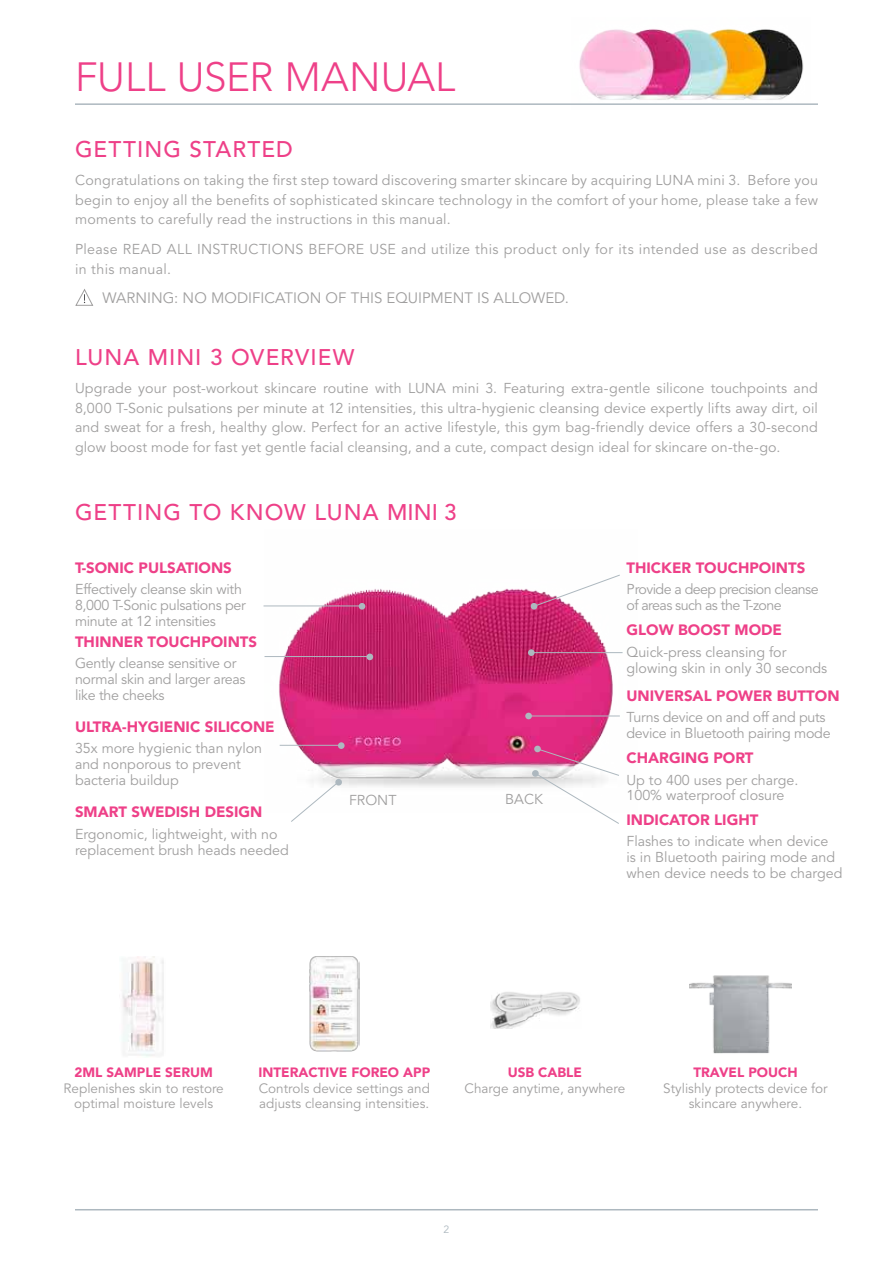
<style>
.page{position:relative;width:893px;height:1263px;background:#fff}
.page>*{position:absolute;margin:0;border:0;box-sizing:border-box;transform-origin:0 0}
.t1{font:300 40.5px "Avenir LT Std";color:#ee4088}
.t2{font:500 22.5px "Avenir LT Std";letter-spacing:.045em;color:#ee4088}
.t3{font:900 15px "Avenir";color:#ee4088}
.t4{font:15px "Avenir LT Std";color:#a09f9f}
.t5{font:14.25px/15.6px "Avenir LT Std";color:#a09f9f}
.t6{font:14.25px/15.6px "Avenir LT Std";letter-spacing:-.02em;color:#a09f9f}
.t7{font:14.25px/19.5px "Avenir LT Std";letter-spacing:.025em;color:#a09f9f}
.t8{font:14.25px/15.6px "Avenir LT Std";letter-spacing:-.04em;color:#a09f9f}
.t9{font:13.5px/15.6px "Avenir LT Std";color:#a09f9f;text-align:center}
.t10{font:900 13.5px "Avenir";color:#ee4088}
.t11{font:10.5px "Avenir LT Std";color:#adb8bf}
</style>
<div class="page">
<hr style="left:75px;top:1209px;width:743px;height:1px;background:#adb8bf">
<hr style="left:75px;top:103px;width:743px;height:2px;background:#adb8bf">
<svg style="left:75px;top:289px;width:19px;height:17px"></svg>
<img style="left:571px;top:29px;width:240px;height:75px">
<img style="left:490px;top:992px;width:90px;height:37px">
<img style="left:309px;top:956px;width:50px;height:96px">
<img style="left:690px;top:975px;width:101px;height:79px">
<img style="left:122px;top:957px;width:42px;height:100px">
<img style="left:265px;top:588px;width:357px;height:199px">
<hr style="left:264px;top:606px;width:98px;height:1px;background:#adb8bf">
<div style="left:359px;top:603px;width:6px;height:7px;background:#adb8bf;border-radius:50%"></div>
<hr style="left:265px;top:656px;width:105px;height:1px;background:#adb8bf">
<div style="left:366px;top:653px;width:7px;height:7px;background:#adb8bf;border-radius:50%"></div>
<hr style="left:280px;top:745px;width:61px;height:1px;background:#adb8bf">
<div style="left:338px;top:742px;width:7px;height:7px;background:#adb8bf;border-radius:50%"></div>
<svg style="left:291px;top:778px;width:51px;height:44px"></svg>
<div style="left:528px;top:649px;width:7px;height:7px;background:#adb8bf;border-radius:50%"></div>
<hr style="left:530px;top:652px;width:93px;height:1px;background:#adb8bf">
<svg style="left:530px;top:574px;width:90px;height:36px"></svg>
<div style="left:525px;top:713px;width:7px;height:6px;background:#adb8bf;border-radius:50%"></div>
<hr style="left:527px;top:716px;width:93px;height:1px;background:#adb8bf">
<svg style="left:532px;top:745px;width:87px;height:79px"></svg>
<h1 class="t1" style="left:75px;top:53px;width:382px">FULL USER MANUAL</h1>
<h2 class="t2" style="left:75px;top:139px;width:219px">GETTING STARTED</h2>
<p class="t5" style="left:75px;top:171px;width:745px;line-height:19.5px;text-align:justify">Congratulations on taking the first step toward discovering smarter skincare by acquiring LUNA mini 3. Before you begin to enjoy all the benefits of sophisticated skincare technology in the comfort of your home, please take a few moments to carefully read the instructions in this manual.</p>
<p class="t7" style="left:75px;top:240px;width:744px">Please READ ALL INSTRUCTIONS BEFORE USE and utilize this product only for its intended use as described in this manual.</p>
<p class="t4" style="left:102px;top:290px;width:468px">WARNING: NO MODIFICATION OF THIS EQUIPMENT IS ALLOWED.</p>
<h2 class="t2" style="left:75px;top:348px;width:281px">LUNA MINI 3 OVERVIEW</h2>
<p class="t5" style="left:75px;top:380px;width:744px;line-height:19.5px;text-align:justify">Upgrade your post-workout skincare routine with LUNA mini 3. Featuring extra-gentle silicone touchpoints and 8,000 T-Sonic pulsations per minute at 12 intensities, this ultra-hygienic cleansing device expertly lifts away dirt, oil and sweat for a fresh, healthy glow. Perfect for an active lifestyle, this gym bag-friendly device offers a 30-second glow boost mode for fast yet gentle facial cleansing, and a cute, compact design ideal for skincare on-the-go.</p>
<h2 class="t2" style="left:75px;top:502px;width:383px">GETTING TO KNOW LUNA MINI 3</h2>
<p class="t3" style="left:75px;top:559px;width:158px">T-SONIC PULSATIONS</p>
<p class="t6" style="left:75px;top:582px;width:172px">Effectively cleanse skin with<br>8,000 T-Sonic pulsations per minute at 12 intensities</p>
<p class="t3" style="left:75px;top:632px;width:184px">THINNER TOUCHPOINTS</p>
<p class="t6" style="left:75px;top:656px;width:172px">Gently cleanse sensitive or normal skin and larger areas like the cheeks</p>
<p class="t3" style="left:75px;top:718px;width:201px">ULTRA-HYGIENIC SILICONE</p>
<p class="t5" style="left:75px;top:741px;width:189px">35x more hygienic than nylon and nonporous to prevent bacteria buildup</p>
<p class="t3" style="left:75px;top:803px;width:189px">SMART SWEDISH DESIGN</p>
<p class="t5" style="left:75px;top:827px;width:215px">Ergonomic, lightweight, with no replacement brush heads needed</p>
<p class="t5" style="left:349px;top:793px;width:49px">FRONT</p>
<p class="t5" style="left:505px;top:792px;width:39px">BACK</p>
<p class="t3" style="left:626px;top:559px;width:180px">THICKER TOUCHPOINTS</p>
<p class="t8" style="left:626px;top:582px;width:194px">Provide a deep precision cleanse of areas such as the T-zone</p>
<p class="t3" style="left:626px;top:621px;width:157px">GLOW BOOST MODE</p>
<p class="t5" style="left:626px;top:645px;width:202px">Quick-press cleansing for glowing skin in only 30 seconds</p>
<p class="t3" style="left:626px;top:687px;width:215px">UNIVERSAL POWER BUTTON</p>
<p class="t6" style="left:626px;top:710px;width:206px">Turns device on and off and puts device in Bluetooth pairing mode</p>
<p class="t3" style="left:626px;top:749px;width:128px">CHARGING PORT</p>
<p class="t5" style="left:626px;top:773px;width:173px">Up to 400 uses per charge.<br>100% waterproof closure</p>
<p class="t3" style="left:626px;top:811px;width:133px">INDICATOR LIGHT</p>
<p class="t5" style="left:626px;top:834px;width:217px">Flashes to indicate when device<br>is in Bluetooth pairing mode and when device needs to be charged</p>
<p class="t10" style="left:74px;top:1064px;width:140px">2ML SAMPLE SERUM</p>
<p class="t9" style="left:64px;top:1081px;width:162px">Replenishes skin to restore optimal moisture levels</p>
<p class="t10" style="left:258px;top:1064px;width:173px">INTERACTIVE FOREO APP</p>
<p class="t9" style="left:259px;top:1081px;width:173px;text-align:left">Controls device settings and adjusts cleansing intensities.</p>
<p class="t10" style="left:508px;top:1064px;width:76px">USB CABLE</p>
<p class="t9" style="left:465px;top:1081px;width:162px">Charge anytime, anywhere</p>
<p class="t10" style="left:693px;top:1064px;width:106px">TRAVEL POUCH</p>
<p class="t9" style="left:663px;top:1081px;width:166px">Stylishly protects device for skincare anywhere.</p>
<p class="t11" style="left:444px;top:1224px;width:7px">2</p>
</div>
